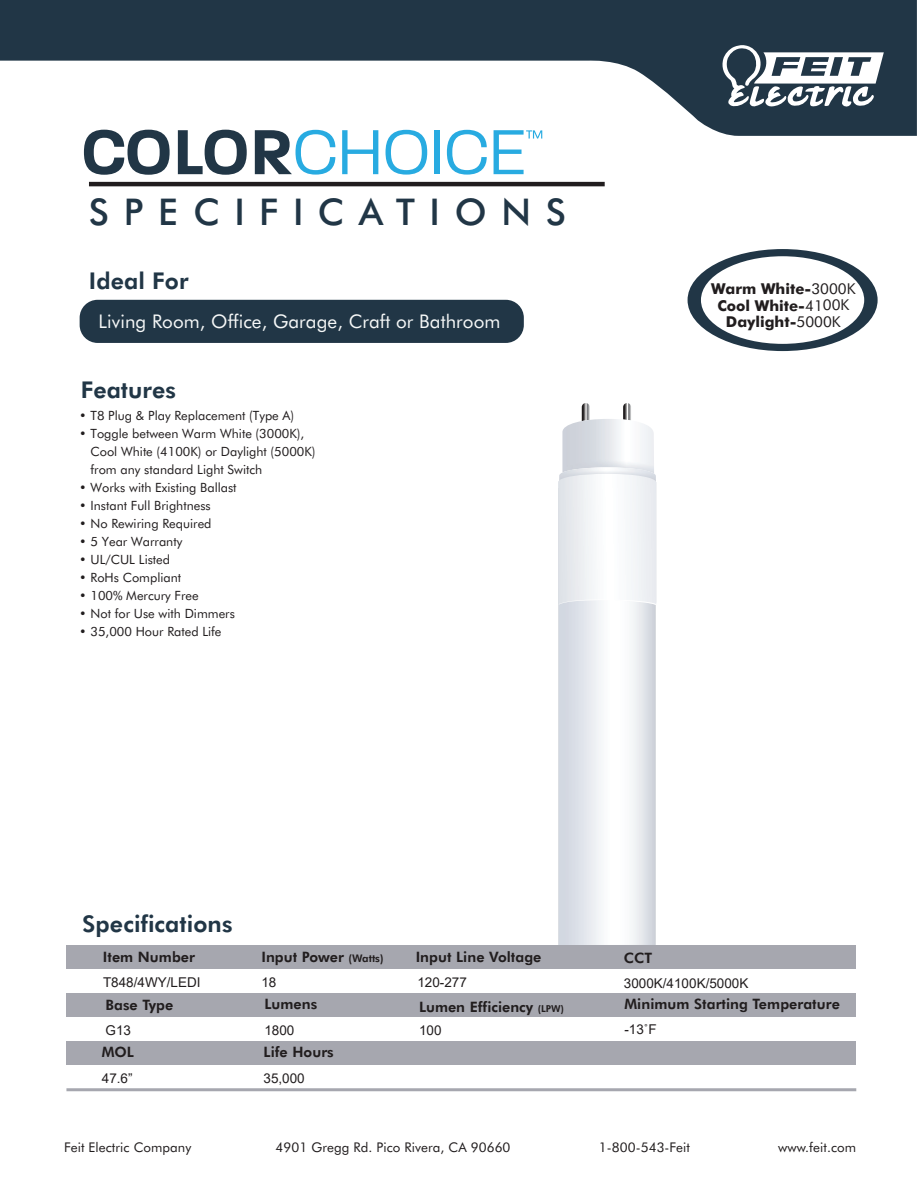
<style>
.page{position:relative;width:918px;height:1188px;background:#fff}
.page>*{position:absolute;margin:0;border:0;box-sizing:border-box;transform-origin:0 0}
.t1{font:500 36.9px "Futura BT";letter-spacing:.4em;color:#213646}
.t2{font:800 23.1px "Futura BT";letter-spacing:.005em;color:#213646}
.t3{font:18.9px "Futura BT";letter-spacing:.005em;color:#f6f8f8}
.t4{font:700 15px/16.5px "Futura BT";color:#211d1e;text-align:center}
.t5{font:800 14.4px "Futura BT";letter-spacing:.005em;color:#211d1e}
.t6{font:13.5px "Arial";color:#211d1e}
.t7{font:13.35px "Futura BT";letter-spacing:.005em;color:#211d1e}
.t8{font:12.75px/18px "Futura BT";color:#211d1e}
.s1{font-weight:400}
.s2{font-size:10.5px}
.s3{font-size:9.6px}
</style>
<div class="page">
<div style="left:688px;top:249px;width:190px;height:102px;background:#213646;border-radius:50%"></div>
<div style="left:701px;top:256px;width:163px;height:88px;background:#fff;border-radius:50%"></div>
<hr style="left:89px;top:182px;width:516px;height:4px;background:#211d1e">
<svg style="left:0;top:0;width:917px;height:136px;fill:#213646"></svg>
<svg style="left:721px;top:45px;width:163px;height:63px"></svg>
<div style="left:80px;top:300px;width:444px;height:43px;background:#213646;border-radius:18px"></div>
<div style="left:66px;top:945px;width:790px;height:24px;background:#a6a7af"></div>
<div style="left:66px;top:993px;width:790px;height:24px;background:#a6a7af"></div>
<div style="left:66px;top:1041px;width:790px;height:24px;background:#a6a7af"></div>
<hr style="left:66px;top:1088px;width:790px;height:3px;background:#a6a7af">
<svg style="left:623px;top:403px;width:8px;height:16px"></svg>
<svg style="left:582px;top:403px;width:8px;height:16px"></svg>
<img style="left:562px;top:419px;width:92px;height:48px">
<svg style="left:558px;top:605px;width:97px;height:340px"></svg>
<img style="left:560px;top:467px;width:94px;height:7px">
<svg style="left:558px;top:474px;width:98px;height:131px"></svg>
<svg style="left:84px;top:130px;width:86px;height:45px"></svg>
<svg style="left:178px;top:130px;width:69px;height:45px"></svg>
<svg style="left:255px;top:130px;width:80px;height:45px"></svg>
<svg style="left:342px;top:130px;width:36px;height:44px"></svg>
<svg style="left:386px;top:130px;width:41px;height:45px"></svg>
<div style="left:434px;top:130px;width:6px;height:44px;background:#28abe1"></div>
<svg style="left:447px;top:130px;width:40px;height:45px"></svg>
<svg style="left:494px;top:130px;width:48px;height:44px"></svg>
<h1 class="t1" style="left:89px;top:189px;width:479px">SPECIFICATIONS</h1>
<h2 class="t2" style="left:89px;top:267px;width:101px">Ideal For</h2>
<h3 class="t3" style="left:98px;top:310px;width:404px">Living Room, Office, Garage, Craft or Bathroom</h3>
<h2 class="t2" style="left:81px;top:376px;width:97px">Features</h2>
<p class="t8" style="left:79px;top:406px;width:217px">• T8 Plug &amp; Play Replacement (Type A)</p>
<p class="t8" style="left:91px;top:424px;width:227px;text-indent:-11px">• Toggle between Warm White (3000K),<br>Cool White (4100K) or Daylight (5000K) from any standard Light Switch</p>
<p class="t8" style="left:79px;top:478px;width:159px">• Works with Existing Ballast</p>
<p class="t8" style="left:79px;top:496px;width:133px">• Instant Full Brightness</p>
<p class="t8" style="left:79px;top:514px;width:134px">• No Rewiring Required</p>
<p class="t8" style="left:79px;top:532px;width:105px">• 5 Year Warranty</p>
<p class="t8" style="left:79px;top:550px;width:92px">• UL/CUL Listed</p>
<p class="t8" style="left:79px;top:568px;width:104px">• RoHs Compliant</p>
<p class="t8" style="left:79px;top:586px;width:121px">• 100% Mercury Free</p>
<p class="t8" style="left:79px;top:604px;width:157px">• Not for Use with Dimmers</p>
<p class="t8" style="left:79px;top:622px;width:144px">• 35,000 Hour Rated Life</p>
<p class="t4" style="left:711px;top:280px;width:146px">Warm White-<span class="s1">3000K<br></span>Cool White-<span class="s1">4100K<br></span>Daylight-<span class="s1">5000K</span></p>
<h2 class="t2" style="left:82px;top:910px;width:152px">Specifications</h2>
<p class="t5" style="left:103px;top:948px;width:94px">Item Number</p>
<p class="t5" style="left:416px;top:948px;width:127px">Input Line Voltage</p>
<p class="t5" style="left:261px;top:948px;width:124px">Input Power <span class="s2">(Watts)</span></p>
<p class="t5" style="left:624px;top:949px;width:30px">CCT</p>
<p class="t6" style="left:103px;top:973px;width:99px">T848/4WY/LEDI</p>
<p class="t6" style="left:261px;top:973px;width:17px">18</p>
<p class="t6" style="left:264px;top:1021px;width:32px">1800</p>
<p class="t6" style="left:102px;top:1069px;width:32px">47.6”</p>
<p class="t5" style="left:264px;top:995px;width:54px">Lumens</p>
<p class="t5" style="left:106px;top:996px;width:69px">Base Type</p>
<p class="t6" style="left:106px;top:1021px;width:27px">G13</p>
<p class="t5" style="left:264px;top:1043px;width:72px">Life Hours</p>
<p class="t6" style="left:264px;top:1069px;width:43px">35,000</p>
<p class="t5" style="left:102px;top:1043px;width:34px">MOL</p>
<p class="t6" style="left:417px;top:973px;width:51px">120-277</p>
<p class="t5" style="left:419px;top:998px;width:146px">Lumen Efficiency <span class="s3">(LPW)</span></p>
<p class="t6" style="left:419px;top:1021px;width:24px">100</p>
<p class="t6" style="left:624px;top:974px;width:126px">3000K/4100K/5000K</p>
<p class="t5" style="left:624px;top:995px;width:217px">Minimum Starting Temperature</p>
<p class="t6" style="left:624px;top:1020px;width:34px">-13˚F</p>
<p class="t7" style="left:64px;top:1139px;width:129px">Feit Electric Company</p>
<p class="t7" style="left:276px;top:1139px;width:236px">4901 Gregg Rd. Pico Rivera, CA 90660</p>
<p class="t7" style="left:599px;top:1139px;width:93px">1-800-543-Feit</p>
<p class="t7" style="left:778px;top:1139px;width:79px">www.feit.com</p>
</div>
